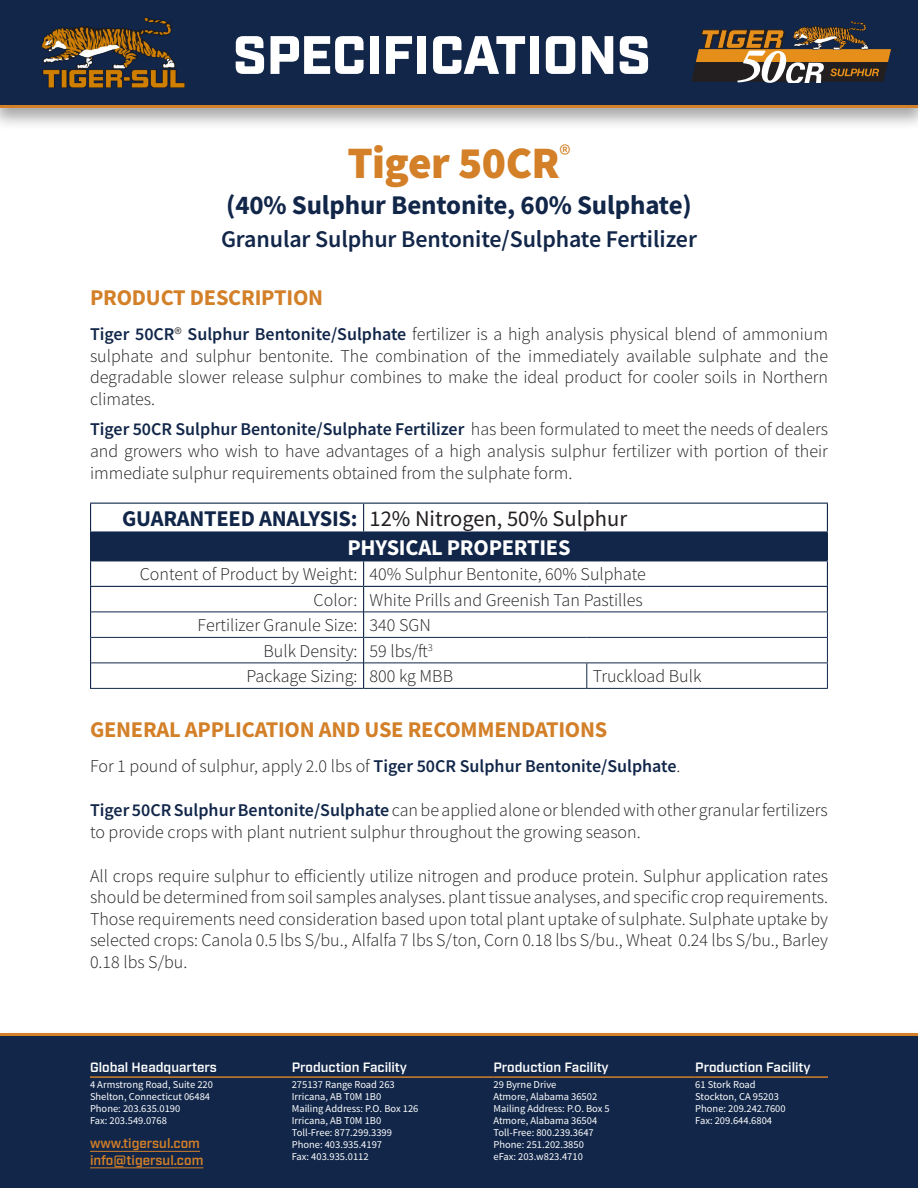
<style>
.page{position:relative;width:918px;height:1188px;background:#fff}
.page>*{position:absolute;margin:0;border:0;box-sizing:border-box;transform-origin:0 0}
.t1{font:900 54px "Industry";color:#fff}
._01_Page_Heading_-_P{font:900 45px "Source Sans Pro";letter-spacing:-.015em;color:#d38028}
._02_Page_Subheading{font:700 27px "Source Sans Pro";letter-spacing:-.005em;color:#112649}
._02_Page_Subheading-2{font:600 24px "Source Sans Pro";letter-spacing:-.005em;color:#112649}
._03_Section_Heading{font:700 22.5px "Source Sans Pro";letter-spacing:-.01em;color:#d38028}
._04_Body{font:22.5px "Source Sans Pro";color:#231f20}
._03_Section_Heading-2{font:700 22.5px "Source Sans Pro";letter-spacing:-.01em;color:#112649}
._03_Section_Heading-3{font:700 22.5px "Source Sans Pro";letter-spacing:-.01em;color:#fff}
._04_Body-2{font:300 18px/21.6px "Source Sans Pro";color:#231f20;text-align:justify}
._04_Body-3{font:600 18px "Source Sans Pro";color:#112649}
.Location_Name{font:600 13.5px "Industry";color:#fff}
.Location_Name-2{font:600 13.5px "Industry";color:#d38028}
.Location_Address{font:10.5px "Source Sans Pro";color:#fff}
.s1{font-weight:600;color:#112649}
.s2{font-weight:300;color:#231f20}
</style>
<div class="page">
<div style="left:0;top:0;width:918px;height:130px;background:#231f20;opacity:.4"></div>
<div style="left:0;top:0;width:918px;height:106px;background:#112649"></div>
<hr style="left:0;top:105px;width:918px;height:3px;background:#d38028">
<img style="left:42px;top:18px;width:143px;height:70px">
<div style="left:0;top:1029px;width:918px;height:159px;background:#231f20;opacity:.4"></div>
<div style="left:0;top:1035px;width:918px;height:153px;background:#112649"></div>
<hr style="left:494px;top:1076px;width:201px;height:2px;background:#d38028">
<hr style="left:90px;top:1076px;width:202px;height:2px;background:#d38028">
<hr style="left:90px;top:1151px;width:110px;height:1px;background:#d38028">
<hr style="left:90px;top:1167px;width:113px;height:1px;background:#d38028">
<hr style="left:292px;top:1076px;width:202px;height:2px;background:#d38028">
<hr style="left:695px;top:1076px;width:133px;height:2px;background:#d38028">
<hr style="left:0;top:1034px;width:918px;height:2px;background:#d38028">
<div style="left:91px;top:532px;width:736px;height:29px;background:#112649"></div>
<hr style="left:90px;top:503px;width:274px;height:1px;background:#112649">
<hr style="left:364px;top:503px;width:223px;height:1px;background:#112649">
<svg style="left:363px;top:504px;width:1px;height:27px"></svg>
<hr style="left:587px;top:503px;width:241px;height:1px;background:#112649">
<hr style="left:90px;top:531px;width:274px;height:2px;background:#112649">
<hr style="left:364px;top:531px;width:223px;height:2px;background:#112649">
<hr style="left:587px;top:531px;width:241px;height:2px;background:#112649">
<hr style="left:90px;top:586px;width:274px;height:1px;background:#112649">
<hr style="left:364px;top:586px;width:223px;height:1px;background:#112649">
<hr style="left:587px;top:586px;width:241px;height:1px;background:#112649">
<svg style="left:90px;top:504px;width:1px;height:184px"></svg>
<hr style="left:91px;top:612px;width:272px;height:1px;background:#112649">
<hr style="left:364px;top:612px;width:223px;height:1px;background:#112649">
<hr style="left:587px;top:612px;width:241px;height:1px;background:#112649">
<hr style="left:91px;top:637px;width:272px;height:1px;background:#112649">
<hr style="left:364px;top:637px;width:223px;height:1px;background:#112649">
<hr style="left:587px;top:637px;width:241px;height:1px;background:#112649">
<hr style="left:91px;top:663px;width:272px;height:1px;background:#112649">
<hr style="left:90px;top:688px;width:274px;height:1px;background:#112649">
<hr style="left:364px;top:663px;width:223px;height:1px;background:#112649">
<hr style="left:587px;top:663px;width:241px;height:1px;background:#112649">
<hr style="left:364px;top:688px;width:223px;height:1px;background:#112649">
<hr style="left:587px;top:688px;width:241px;height:1px;background:#112649">
<svg style="left:363px;top:561px;width:1px;height:127px"></svg>
<svg style="left:586px;top:663px;width:1px;height:25px"></svg>
<svg style="left:827px;top:504px;width:1px;height:184px"></svg>
<svg style="left:691px;top:21px;width:206px;height:62px"></svg>
<p class="t1" style="left:233px;top:23px;width:419px">SPECIFICATIONS</p>
<p class="_01_Page_Heading_-_P" style="left:347px;top:132px;width:225px">Tiger 50CR<sup>®</sup></p>
<p class="_02_Page_Subheading" style="left:226px;top:187px;width:467px">(40% Sulphur Bentonite, 60% Sulphate)</p>
<p class="_02_Page_Subheading-2" style="left:221px;top:223px;width:477px">Granular Sulphur Bentonite/Sulphate Fertilizer</p>
<p class="_03_Section_Heading" style="left:90px;top:282px;width:235px">PRODUCT DESCRIPTION</p>
<p class="_04_Body-2" style="left:90px;top:323px;width:740px"><span class="s1">Tiger 50CR</span>® <span class="s1">Sulphur Bentonite/Sulphate</span> fertilizer is a high analysis physical blend of ammonium sulphate and sulphur bentonite. The combination of the immediately available sulphate and the degradable slower release sulphur combines to make the ideal product for cooler soils in Northern climates.</p>
<p class="_04_Body-2" style="left:90px;top:419px;width:740px"><span class="s1">Tiger 50CR Sulphur Bentonite/Sulphate Fertilizer</span> has been formulated to meet the needs of dealers and growers who wish to have advantages of a high analysis sulphur fertilizer with portion of their immediate sulphur requirements obtained from the sulphate form.</p>
<p class="_03_Section_Heading-2" style="left:122px;top:503px;width:237px">GUARANTEED ANALYSIS:</p>
<p class="_04_Body" style="left:370px;top:504px;width:259px">12% Nitrogen, 50% Sulphur</p>
<p class="_03_Section_Heading-3" style="left:347px;top:532px;width:225px">PHYSICAL PROPERTIES</p>
<p class="_04_Body-2" style="left:140px;top:564px;width:219px">Content of Product by Weight:</p>
<p class="_04_Body-2" style="left:370px;top:564px;width:278px">40% Sulphur Bentonite, 60% Sulphate</p>
<p class="_04_Body-2" style="left:314px;top:589px;width:45px">Color:</p>
<p class="_04_Body-2" style="left:370px;top:589px;width:275px">White Prills and Greenish Tan Pastilles</p>
<p class="_04_Body-2" style="left:198px;top:615px;width:161px">Fertilizer Granule Size:</p>
<p class="_04_Body-2" style="left:370px;top:615px;width:63px">340 SGN</p>
<p class="_04_Body-2" style="left:263px;top:640px;width:96px">Bulk Density:</p>
<p class="_04_Body-2" style="left:370px;top:640px;width:65px">59 lbs/ft<sup>3</sup></p>
<p class="_04_Body-2" style="left:247px;top:666px;width:112px">Package Sizing:</p>
<p class="_04_Body-2" style="left:370px;top:666px;width:85px">800 kg MBB</p>
<p class="_04_Body-2" style="left:593px;top:666px;width:110px">Truckload Bulk</p>
<p class="_03_Section_Heading" style="left:90px;top:714px;width:519px">GENERAL APPLICATION AND USE RECOMMENDATIONS</p>
<p class="_04_Body-3" style="left:90px;top:754px;width:592px"><span class="s2">For 1 pound of sulphur, apply 2.0 lbs of</span> Tiger 50CR Sulphur Bentonite/Sulphate<span class="s2">.</span></p>
<p class="_04_Body-2" style="left:90px;top:799px;width:739px"><span class="s1">Tiger 50CR Sulphur Bentonite/Sulphate</span> can be applied alone or blended with other granular fertilizers to provide crops with plant nutrient sulphur throughout the growing season.</p>
<p class="_04_Body-2" style="left:90px;top:865px;width:740px">All crops require sulphur to efficiently utilize nitrogen and produce protein. Sulphur application rates should be determined from soil samples analyses. plant tissue analyses, and specific crop requirements.<br>Those requirements need consideration based upon total plant uptake of sulphate. Sulphate uptake by selected crops: Canola 0.5 lbs S/bu., Alfalfa 7 lbs S/ton, Corn 0.18 lbs S/bu., Wheat 0.24 lbs S/bu., Barley 0.18 lbs S/bu.</p>
<p class="Location_Name" style="left:90px;top:1059px;width:128px">Global Headquarters</p>
<p class="Location_Address" style="left:90px;top:1078px;width:124px">4 Armstrong Road, Suite 220</p>
<p class="Location_Address" style="left:90px;top:1090px;width:122px">Shelton, Connecticut 06484</p>
<p class="Location_Address" style="left:90px;top:1102px;width:92px">Phone: 203.635.0190</p>
<p class="Location_Address" style="left:90px;top:1114px;width:78px">Fax: 203.549.0768</p>
<p class="Location_Name-2" style="left:90px;top:1136px;width:112px">www.tigersul.com</p>
<p class="Location_Name-2" style="left:90px;top:1152px;width:115px">info@tigersul.com</p>
<p class="Location_Name" style="left:292px;top:1059px;width:117px">Production Facility</p>
<p class="Location_Address" style="left:292px;top:1078px;width:105px">275137 Range Road 263</p>
<p class="Location_Address" style="left:292px;top:1090px;width:91px">Irricana, AB T0M 1B0</p>
<p class="Location_Address" style="left:292px;top:1102px;width:128px">Mailing Address: P.O. Box 126</p>
<p class="Location_Address" style="left:292px;top:1114px;width:91px">Irricana, AB T0M 1B0</p>
<p class="Location_Address" style="left:292px;top:1126px;width:102px">Toll-Free: 877.299.3399</p>
<p class="Location_Address" style="left:292px;top:1138px;width:92px">Phone: 403.935.4197</p>
<p class="Location_Address" style="left:292px;top:1150px;width:78px">Fax: 403.935.0112</p>
<p class="Location_Name" style="left:494px;top:1059px;width:117px">Production Facility</p>
<p class="Location_Address" style="left:494px;top:1078px;width:64px">29 Byrne Drive</p>
<p class="Location_Address" style="left:494px;top:1090px;width:105px">Atmore, Alabama 36502</p>
<p class="Location_Address" style="left:494px;top:1102px;width:118px">Mailing Address: P.O. Box 5</p>
<p class="Location_Address" style="left:494px;top:1114px;width:105px">Atmore, Alabama 36504</p>
<p class="Location_Address" style="left:494px;top:1126px;width:102px">Toll-Free: 800.239.3647</p>
<p class="Location_Address" style="left:494px;top:1138px;width:92px">Phone: 251.202.3850</p>
<p class="Location_Address" style="left:494px;top:1150px;width:91px">eFax: 203.w823.4710</p>
<p class="Location_Name" style="left:695px;top:1059px;width:117px">Production Facility</p>
<p class="Location_Address" style="left:695px;top:1078px;width:62px">61 Stork Road</p>
<p class="Location_Address" style="left:695px;top:1090px;width:85px">Stockton, CA 95203</p>
<p class="Location_Address" style="left:695px;top:1102px;width:92px">Phone: 209.242.7600</p>
<p class="Location_Address" style="left:695px;top:1114px;width:78px">Fax: 209.644.6804</p>
</div>
